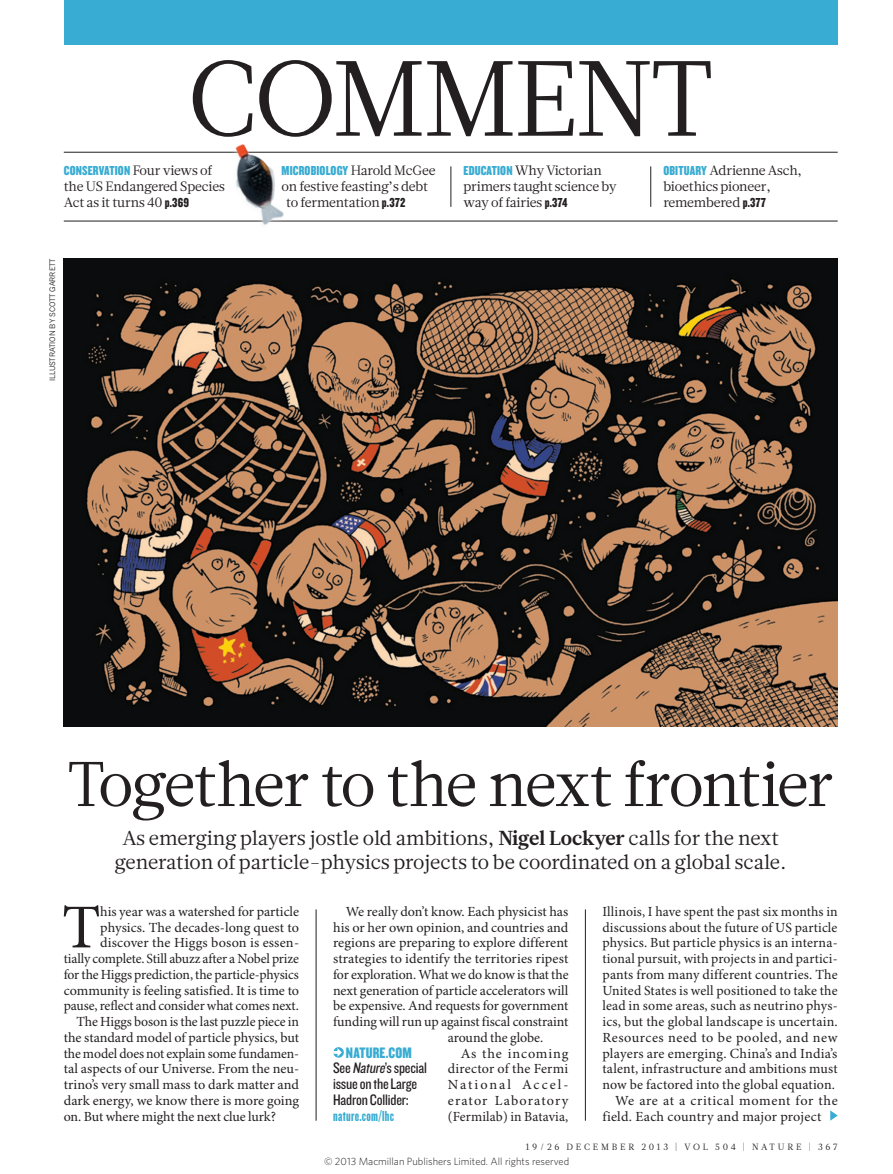
<style>
.page{position:relative;width:893px;height:1174px;background:#fff}
.page>*{position:absolute;margin:0;border:0;box-sizing:border-box;transform-origin:0 0}
.SECTION_HEADING{font:106.5px "Glosa Math";letter-spacing:-.025em;color:#231f20}
.HEAD_42{font:63px "Glosa Math";letter-spacing:-.035em;color:#231f20}
.BODY_DROP_CAP{font:62.4px "Minion Pro";color:#231f20}
.INTRO{font:20.25px/23.7px "Glosa Math";letter-spacing:-.01em;color:#231f20;text-align:center}
.WEB_BOX_TEXT{font:15.75px/15.8px "Knockout 29 Junior Ltweight";letter-spacing:-.01em;color:#231f20}
.WEB_BOX_NATURE{font:15.75px "Knockout 69 Full Liteweight";letter-spacing:.01em;color:#38acd2}
.WEB_BOX_URL{font:15px "Knockout 68 Full Featherwt";letter-spacing:.02em;color:#38acd2}
.BODY_INDENT{font:13.95px/15.8px "Minion Pro";color:#231f20;text-align:justify}
.BODY_DROP_CAP-2{font:13.95px/15.8px "Minion Pro";letter-spacing:-.005em;color:#231f20;text-align:right}
.BODY_INDENT-2{font:13.95px/15.8px "Minion Pro";letter-spacing:.025em;color:#231f20}
.MINI_TOC_TEXT{font:13.5px/15.8px "Glosa Math";letter-spacing:-.02em;color:#231f20}
.MINI_TOC_TEXT-2{font:13.5px "Knockout 69 Full Liteweight";letter-spacing:.01em;color:#38acd2}
.t1{font:300 10.5px "Whitney";color:#231f20}
.t2{font:9px "Glosa Math";letter-spacing:.3em;color:#231f20}
.PIC_CREDIT{font:7.5px "News Gothic MTOT";color:#231f20}
.s1{font-family:"Knockout 69 Full Liteweight";color:#38acd2}
.s2{font-family:"Knockout 69 Full Liteweight"}
.s3{font-family:"Glosa Math";color:#231f20}
.s4{font-weight:700}
.s5{font-style:italic}
</style>
<div class="page">
<hr style="left:64px;top:152px;width:774px;height:1px;background:#231f20">
<hr style="left:64px;top:221px;width:774px;height:1px;background:#231f20">
<img style="left:210px;top:144px;width:92px;height:81px">
<svg style="left:830px;top:1110px;width:8px;height:10px"></svg>
<img style="left:64px;top:258px;width:774px;height:469px">
<svg style="left:333px;top:1047px;width:11px;height:10px"></svg>
<svg style="left:333px;top:1048px;width:9px;height:8px"></svg>
<div style="left:64px;top:0;width:774px;height:45px;background:#38acd2"></div>
<hr style="left:451px;top:166px;width:1px;height:41px;background:#231f20">
<hr style="left:650px;top:166px;width:1px;height:41px;background:#231f20">
<hr style="left:316px;top:909px;width:1px;height:211px;background:#231f20">
<hr style="left:585px;top:909px;width:1px;height:211px;background:#231f20">
<p class="SECTION_HEADING" style="left:187px;top:29px;width:528px">COMMENT</p>
<p class="MINI_TOC_TEXT" style="left:64px;top:163px;width:163px"><span class="s1">CONSERVATION</span> Four views of the US Endangered Species<br>Act as it turns 40 <span class="s2">p.369</span></p>
<p class="MINI_TOC_TEXT-2" style="left:282px;top:162px;width:155px">MICROBIOLOGY <span class="s3">Harold McGee</span></p>
<p class="MINI_TOC_TEXT" style="left:282px;top:179px;width:148px">on festive feasting’s debt</p>
<p class="MINI_TOC_TEXT" style="left:286px;top:194px;width:121px">to fermentation <span class="s2">p.372</span></p>
<p class="MINI_TOC_TEXT" style="left:463px;top:163px;width:155px"><span class="s1">EDUCATION</span> Why Victorian primers taught science by way of fairies <span class="s2">p.374</span></p>
<p class="MINI_TOC_TEXT" style="left:663px;top:163px;width:140px"><span class="s1">OBITUARY</span> Adrienne Asch, bioethics pioneer, remembered <span class="s2">p.377</span></p>
<p class="PIC_CREDIT" style="left:48px;top:381px;width:125px;rotate:-90deg">ILLUSTRATION BY SCOTT GARRETT</p>
<p class="HEAD_42" style="left:67px;top:742px;width:768px">Together to the next frontier</p>
<p class="INTRO" style="left:115px;top:826px;width:673px">As emerging players jostle old ambitions, <span class="s4">Nigel Lockyer</span> calls for the next generation of particle-physics projects to be coordinated on a global scale.</p>
<p class="BODY_INDENT" style="left:602px;top:904px;width:237px">Illinois, I have spent the past six months in discussions about the future of US particle physics. But particle physics is an interna&shy;tional pursuit, with projects in and partici&shy;pants from many different countries. The United States is well positioned to take the lead in some areas, such as neutrino phys&shy;ics, but the global landscape is uncertain.<br>Resources need to be pooled, and new players are emerging. China’s and India’s talent, infrastructure and ambitions must now be factored into the global equation.</p>
<p class="BODY_INDENT-2" style="left:602px;top:1093px;width:237px;text-indent:13px">We are at a critical moment for the field. Each country and major project</p>
<p class="BODY_DROP_CAP" style="left:62px;top:890px;width:40px">T</p>
<p class="BODY_DROP_CAP-2" style="left:64px;top:904px;width:237px">his year was a watershed for particle physics. The decades-long quest to discover the Higgs boson is essen-<br>tially complete. Still abuzz after a Nobel prize for the Higgs prediction, the particle-physics community is feeling satisfied. It is time to pause, reflect and consider what comes next.</p>
<p class="BODY_INDENT" style="left:64px;top:1014px;width:237px;text-indent:13px">The Higgs boson is the last puzzle piece in the standard model of particle physics, but the model does not explain some fundamen&shy;tal aspects of our Universe. From the neu&shy;trino’s very small mass to dark matter and dark energy, we know there is more going on. But where might the next clue lurk?</p>
<p class="BODY_INDENT" style="left:346px;top:904px;width:224px">We really don’t know. Each physicist has</p>
<p class="BODY_INDENT" style="left:333px;top:920px;width:237px">his or her own opinion, and countries and</p>
<p class="BODY_INDENT" style="left:333px;top:935px;width:237px">regions are preparing to explore different</p>
<p class="BODY_INDENT" style="left:333px;top:951px;width:237px">strategies to identify the territories ripest</p>
<p class="BODY_INDENT" style="left:333px;top:967px;width:237px">for exploration. What we do know is that the</p>
<p class="BODY_INDENT" style="left:333px;top:983px;width:237px">next generation of particle accelerators will</p>
<p class="BODY_INDENT" style="left:333px;top:998px;width:237px">be expensive. And requests for government</p>
<p class="BODY_INDENT" style="left:333px;top:1014px;width:237px">funding will run up against fiscal constraint</p>
<p class="BODY_INDENT" style="left:448px;top:1030px;width:97px">around the globe.</p>
<p class="BODY_INDENT" style="left:448px;top:1046px;width:122px;text-indent:13px">As the incoming director of the Fermi National Accel&shy;erator Laboratory (Fermilab) in Batavia,</p>
<p class="WEB_BOX_NATURE" style="left:346px;top:1042px;width:67px">NATURE.COM</p>
<p class="WEB_BOX_TEXT" style="left:333px;top:1059px;width:96px">See <span class="s5">Nature</span>’s special issue on the Large<br>Hadron Collider:</p>
<p class="WEB_BOX_URL" style="left:333px;top:1106px;width:63px">nature.com/lhc</p>
<p class="t2" style="left:526px;top:1141px;width:313px">19/26 DECEMBER 2013 | VOL 504 | NATURE | 367</p>
<p class="t1" style="left:324px;top:1154px;width:247px">© 2013 Macmillan Publishers Limited. All rights reserved</p>
</div>
